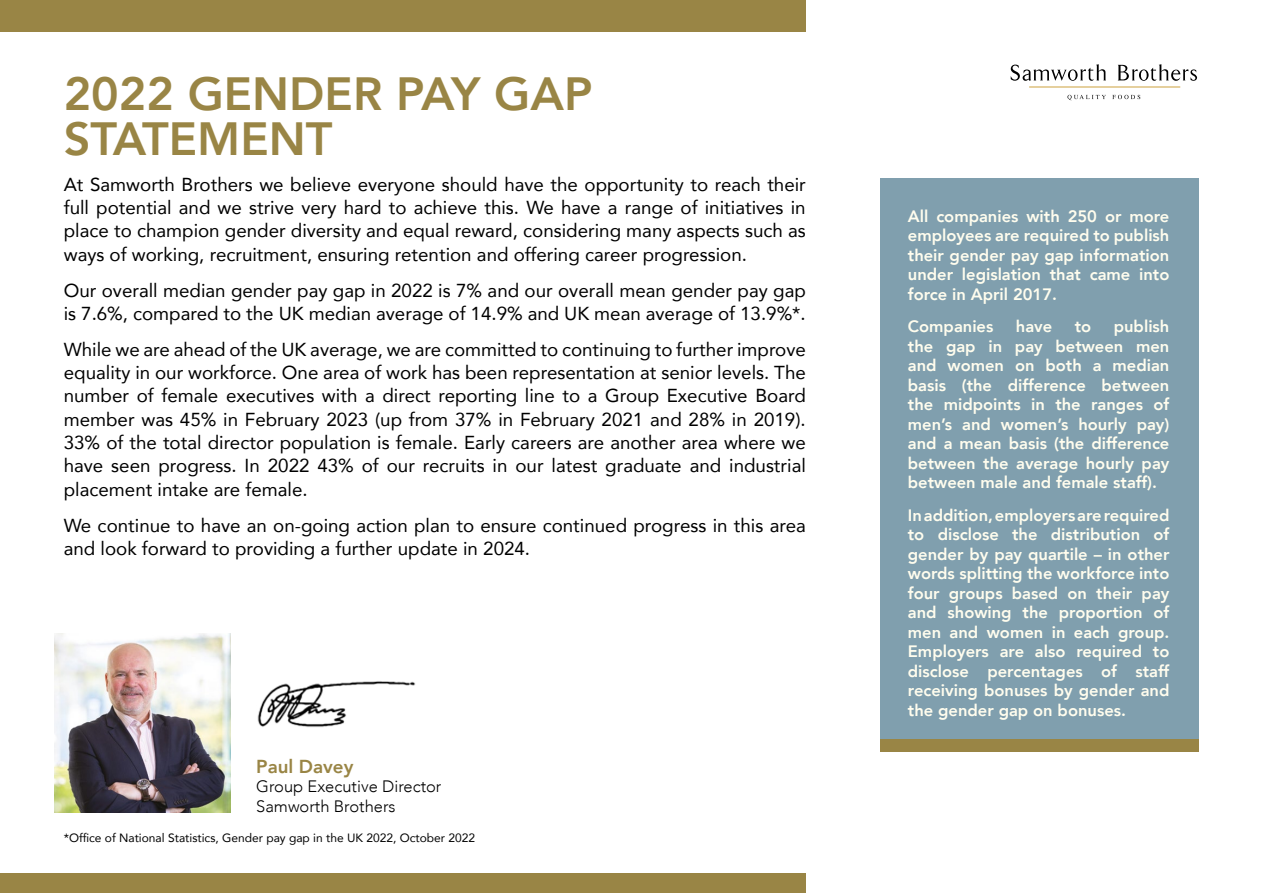
<style>
.page{position:relative;width:1263px;height:893px;background:#fff}
.page>*{position:absolute;margin:0;border:0;box-sizing:border-box;transform-origin:0 0}
.t1{font:800 46.5px/45px "Avenir";color:#998545}
.t2{font:18.75px/23.2px "Avenir";color:#000;text-align:justify}
.t3{font:800 18.75px "Avenir";color:#998545}
.t4{font:800 16.5px/19.5px "Avenir";color:#fffdee;text-align:justify}
.t5{font:300 16.5px/19.5px "Avenir";color:#000}
.t6{font:12px "Avenir";color:#000}
</style>
<div class="page">
<div style="left:1px;top:0;width:805px;height:32px;background:#998545"></div>
<svg style="left:1011px;top:64px;width:95px;height:17px"></svg>
<svg style="left:1117px;top:64px;width:80px;height:17px"></svg>
<svg style="left:1067px;top:95px;width:39px;height:5px"></svg>
<svg style="left:1112px;top:95px;width:28px;height:4px"></svg>
<hr style="left:1029px;top:86px;width:151px;height:2px;background:#d8b76b">
<div style="left:880px;top:179px;width:319px;height:561px;background:#809fae"></div>
<img style="left:54px;top:633px;width:177px;height:179px">
<img style="left:257px;top:681px;width:159px;height:46px">
<div style="left:1px;top:873px;width:805px;height:20px;background:#998545"></div>
<div style="left:880px;top:739px;width:319px;height:12px;background:#998545"></div>
<h1 class="t1" style="left:64px;top:72px;width:530px">2022 GENDER PAY GAP<br>STATEMENT</h1>
<p class="t2" style="left:64px;top:172px;width:744px">At Samworth Brothers we believe everyone should have the opportunity to reach their full potential and we strive very hard to achieve this. We have a range of initiatives in place to champion gender diversity and equal reward, considering many aspects such as ways of working, recruitment, ensuring retention and offering career progression.</p>
<p class="t2" style="left:64px;top:278px;width:743px">Our overall median gender pay gap in 2022 is 7% and our overall mean gender pay gap is 7.6%, compared to the UK median average of 14.9% and UK mean average of 13.9%*.</p>
<p class="t2" style="left:64px;top:337px;width:744px">While we are ahead of the UK average, we are committed to continuing to further improve equality in our workforce. One area of work has been representation at senior levels. The number of female executives with a direct reporting line to a Group Executive Board member was 45% in February 2023 (up from 37% in February 2021 and 28% in 2019).<br>33% of the total director population is female. Early careers are another area where we have seen progress. In 2022 43% of our recruits in our latest graduate and industrial placement intake are female.</p>
<p class="t2" style="left:64px;top:513px;width:743px">We continue to have an on-going action plan to ensure continued progress in this area and look forward to providing a further update in 2024.</p>
<p class="t3" style="left:256px;top:752px;width:99px">Paul Davey</p>
<p class="t5" style="left:256px;top:777px;width:187px">Group Executive Director<br>Samworth Brothers</p>
<p class="t6" style="left:64px;top:828px;width:413px">*Office of National Statistics, Gender pay gap in the UK 2022, October 2022</p>
<p class="t4" style="left:908px;top:206px;width:263px">All companies with 250 or more employees are required to publish their gender pay gap information under legislation that came into force in April 2017.</p>
<p class="t4" style="left:908px;top:317px;width:87px">Companies</p>
<p class="t4" style="left:1016px;top:317px;width:38px">have</p>
<p class="t4" style="left:1075px;top:317px;width:18px">to</p>
<p class="t4" style="left:908px;top:317px;width:263px;text-indent:206px">publish the gap in pay between men and women on both a median basis (the difference between the midpoints in the ranges of men’s and women’s hourly pay) and a mean basis (the difference between the average hourly pay between male and female staff).</p>
<p class="t4" style="left:908px;top:505px;width:263px">In addition, employers are required to disclose the distribution of gender by pay quartile – in other words splitting the workforce into four groups based on their pay and showing the proportion of men and women in each group.<br>Employers are also required to disclose percentages of staff receiving bonuses by gender and the gender gap on bonuses.</p>
</div>
